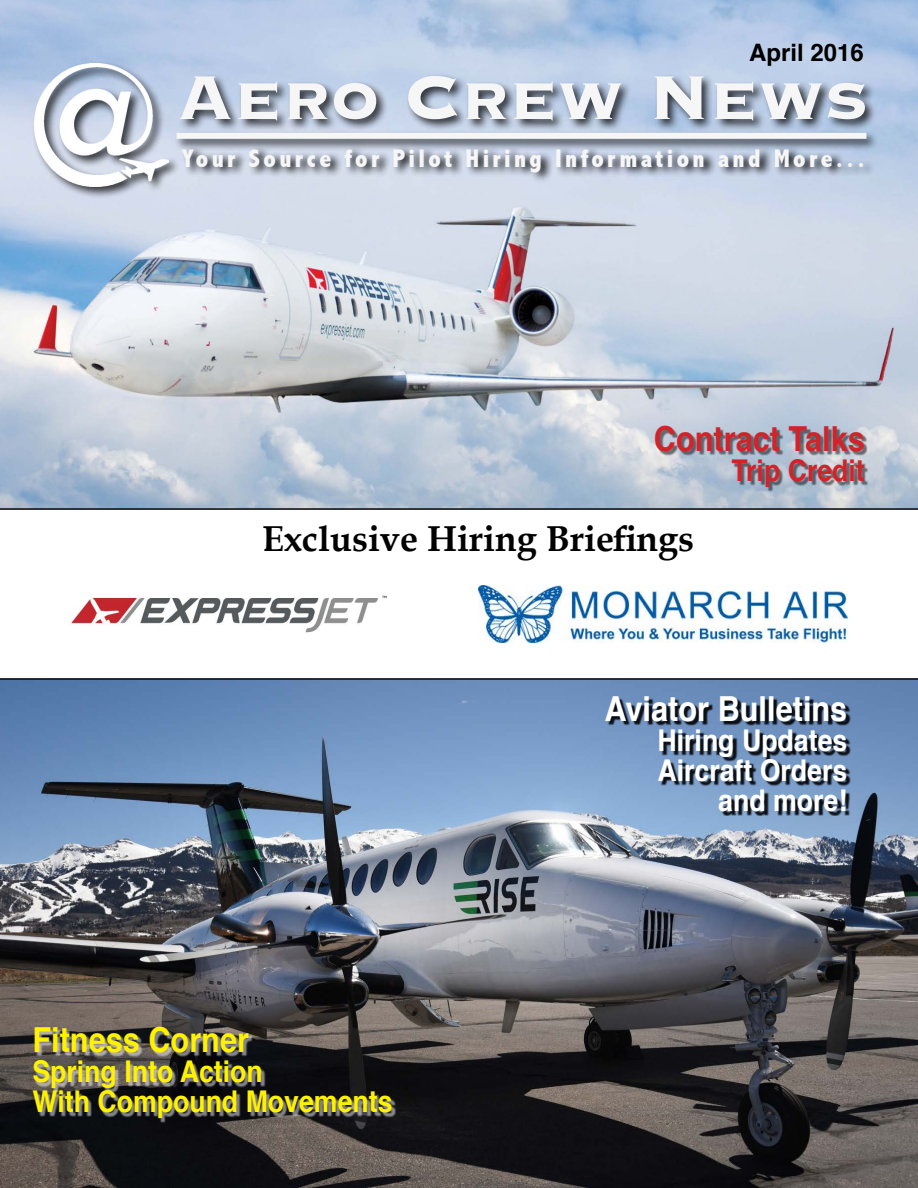
<style>
.page{position:relative;width:918px;height:1188px;background:#fff}
.page>*{position:absolute;margin:0;border:0;box-sizing:border-box;transform-origin:0 0}
.t1{font:700 81px "Copperplate";color:#f6f6f6}
.t2{font:700 36px "Book Antiqua";color:#000}
.t3{font:700 34.5px "Helvetica";color:#fff;scale:.89 1}
.t4{font:700 34.5px "Helvetica";color:#d2232a;scale:.89 1}
.t5{font:700 34.5px "Helvetica";color:#fff200;scale:.89 1}
.t6{font:700 30px/30px "Helvetica";color:#fff200;scale:.89 1}
.t7{font:700 30px/30px "Helvetica";color:#fff;text-align:right;scale:.89 1}
.t8{font:700 30px "Helvetica";color:#d2232a;scale:.89 1}
.t9{font:800 condensed 25.5px "Abadi";letter-spacing:.13em;color:#f6f6f6}
.t10{font:700 24px "Helvetica";color:#000}
</style>
<div class="page">
<img style="left:0;top:0;width:918px;height:508px">
<img style="left:0;top:680px;width:918px;height:508px">
<div style="left:178px;top:73px;width:699px;height:59px;background:#000;opacity:.75"></div>
<div style="left:174px;top:130px;width:705px;height:21px;background:#000;opacity:.75"></div>
<div style="left:177px;top:133px;width:689px;height:6px;background:#f6f6f6"></div>
<div style="left:181px;top:145px;width:695px;height:38px;background:#000;opacity:.92"></div>
<svg style="left:0;top:508px;width:918px;height:172px"></svg>
<div style="left:32px;top:61px;width:149px;height:138px;background:#000;opacity:.75"></div>
<img style="left:34px;top:63px;width:135px;height:123px">
<img style="left:32px;top:575px;width:394px;height:78px">
<img style="left:478px;top:585px;width:369px;height:58px">
<div style="left:607px;top:698px;width:244px;height:118px;background:#000;opacity:.9"></div>
<div style="left:657px;top:428px;width:212px;height:64px;background:#000;opacity:.5"></div>
<div style="left:34px;top:1029px;width:362px;height:93px;background:#fff;opacity:.5"></div>
<p class="t10" style="left:749px;top:33px;width:116px">April 2016</p>
<h1 class="t1" style="left:177px;top:44px;width:694px">Aero Crew News</h1>
<p class="t9" style="left:182px;top:144px;width:685px">Your Source for Pilot Hiring Information and More...</p>
<h3 class="t4" style="left:654px;top:411px;width:239px">Contract Talks</h3>
<p class="t8" style="left:731px;top:447px;width:152px">Trip Credit</p>
<h2 class="t2" style="left:262px;top:518px;width:433px">Exclusive Hiring Briefings</h2>
<h3 class="t5" style="left:32px;top:1012px;width:245px">Fitness Corner</h3>
<p class="t6" style="left:32px;top:1057px;width:406px">Spring Into Action<br>With Compound Movements</p>
<h3 class="t3" style="left:605px;top:681px;width:274px">Aviator Bulletins</h3>
<p class="t7" style="left:657px;top:726px;width:215px">Hiring Updates<br>Aircraft Orders and more!</p>
</div>
